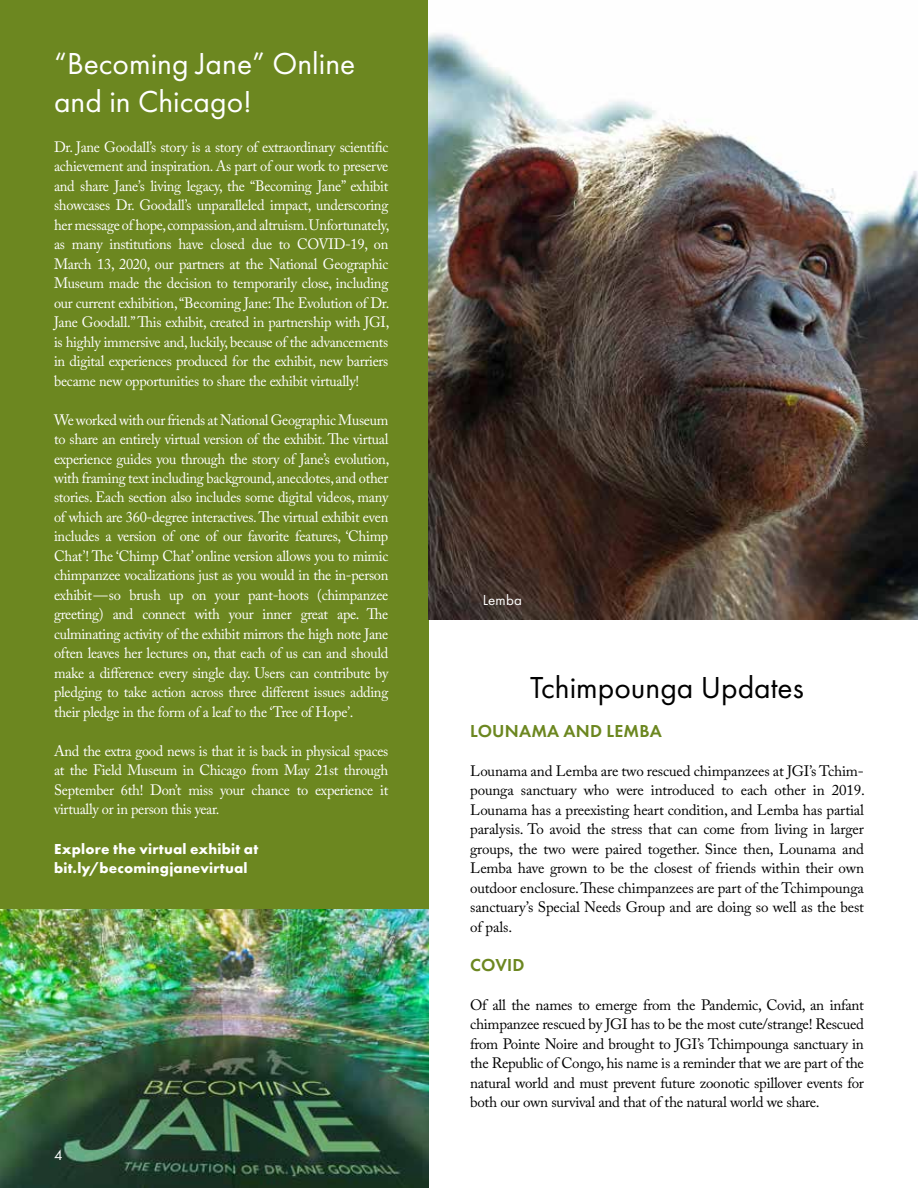
<style>
.page{position:relative;width:918px;height:1188px;background:#fff}
.page>*{position:absolute;margin:0;border:0;box-sizing:border-box;transform-origin:0 0}
.t1{font:31.5px/39px "Futura PT";color:#fff}
.t2{font:31.5px "Futura PT";color:#000}
.t3{font:600 18px "Futura PT";letter-spacing:.01em;color:#6c8720}
.t4{font:15px/19.5px "Adobe Caslon Pro";letter-spacing:-.02em;color:#fff;text-align:justify;scale:.96 1}
.t5{font:15px/19.5px "Adobe Caslon Pro";letter-spacing:-.015em;color:#000;text-align:justify}
.t6{font:700 15px/19.5px "Futura PT";letter-spacing:.015em;color:#fff}
.t7{font:15px "Futura PT";letter-spacing:.01em;color:#fff}
</style>
<div class="page">
<div style="left:0;top:0;width:429px;height:1188px;background:#6c8720"></div>
<img style="left:0;top:910px;width:429px;height:278px">
<img style="left:429px;top:33px;width:489px;height:587px">
<h1 class="t1" style="left:54px;top:43px;width:303px">“Becoming Jane” Online and in Chicago!</h1>
<p class="t4" style="left:54px;top:137px;width:351px">Dr. Jane Goodall’s story is a story of extraordinary scientific achievement and inspiration. As part of our work to preserve and share Jane’s living legacy, the “Becoming Jane” exhibit showcases Dr. Goodall’s unparalleled impact, underscoring her message of hope, compassion, and altruism. Unfortunately, as many institutions have closed due to COVID-19, on March 13, 2020, our partners at the National Geographic Museum made the decision to temporarily close, including our current exhibition, “Becoming Jane: The Evolution of Dr.<br>Jane Goodall.” This exhibit, created in partnership with JGI, is highly immersive and, luckily, because of the advancements in digital experiences produced for the exhibit, new barriers became new opportunities to share the exhibit virtually!</p>
<p class="t4" style="left:54px;top:410px;width:351px">We worked with our friends at National Geographic Museum to share an entirely virtual version of the exhibit. The virtual experience guides you through the story of Jane’s evolution, with framing text including background, anecdotes, and other stories. Each section also includes some digital videos, many of which are 360-degree interactives. The virtual exhibit even includes a version of one of our favorite features, ‘Chimp Chat’! The ‘Chimp Chat’ online version allows you to mimic chimpanzee vocalizations just as you would in the in-person exhibit—so brush up on your pant-hoots (chimpanzee greeting) and connect with your inner great ape. The culminating activity of the exhibit mirrors the high note Jane often leaves her lectures on, that each of us can and should make a difference every single day. Users can contribute by pledging to take action across three different issues adding their pledge in the form of a leaf to the ‘Tree of Hope’.</p>
<p class="t4" style="left:54px;top:741px;width:350px">And the extra good news is that it is back in physical spaces at the Field Museum in Chicago from May 21st through September 6th! Don’t miss your chance to experience it virtually or in person this year.</p>
<p class="t6" style="left:54px;top:838px;width:206px">Explore the virtual exhibit at bit.ly/becomingjanevirtual</p>
<p class="t7" style="left:54px;top:1147px;width:10px">4</p>
<p class="t7" style="left:483px;top:592px;width:41px">Lemba</p>
<h1 class="t2" style="left:530px;top:668px;width:275px">Tchimpounga Updates</h1>
<p class="t3" style="left:470px;top:719px;width:193px">LOUNAMA AND LEMBA</p>
<p class="t5" style="left:470px;top:761px;width:396px">Lounama and Lemba are two rescued chimpanzees at JGI’s Tchim&shy;pounga sanctuary who were introduced to each other in 2019.<br>Lounama has a preexisting heart condition, and Lemba has partial paralysis. To avoid the stress that can come from living in larger groups, the two were paired together. Since then, Lounama and Lemba have grown to be the closest of friends within their own outdoor enclosure. These chimpanzees are part of the Tchimpounga sanctuary’s Special Needs Group and are doing so well as the best of pals.</p>
<p class="t3" style="left:470px;top:953px;width:56px">COVID</p>
<p class="t5" style="left:470px;top:995px;width:395px">Of all the names to emerge from the Pandemic, Covid, an infant chimpanzee rescued by JGI has to be the most cute/strange! Rescued from Pointe Noire and brought to JGI’s Tchimpounga sanctuary in the Republic of Congo, his name is a reminder that we are part of the natural world and must prevent future zoonotic spillover events for both our own survival and that of the natural world we share.</p>
</div>
